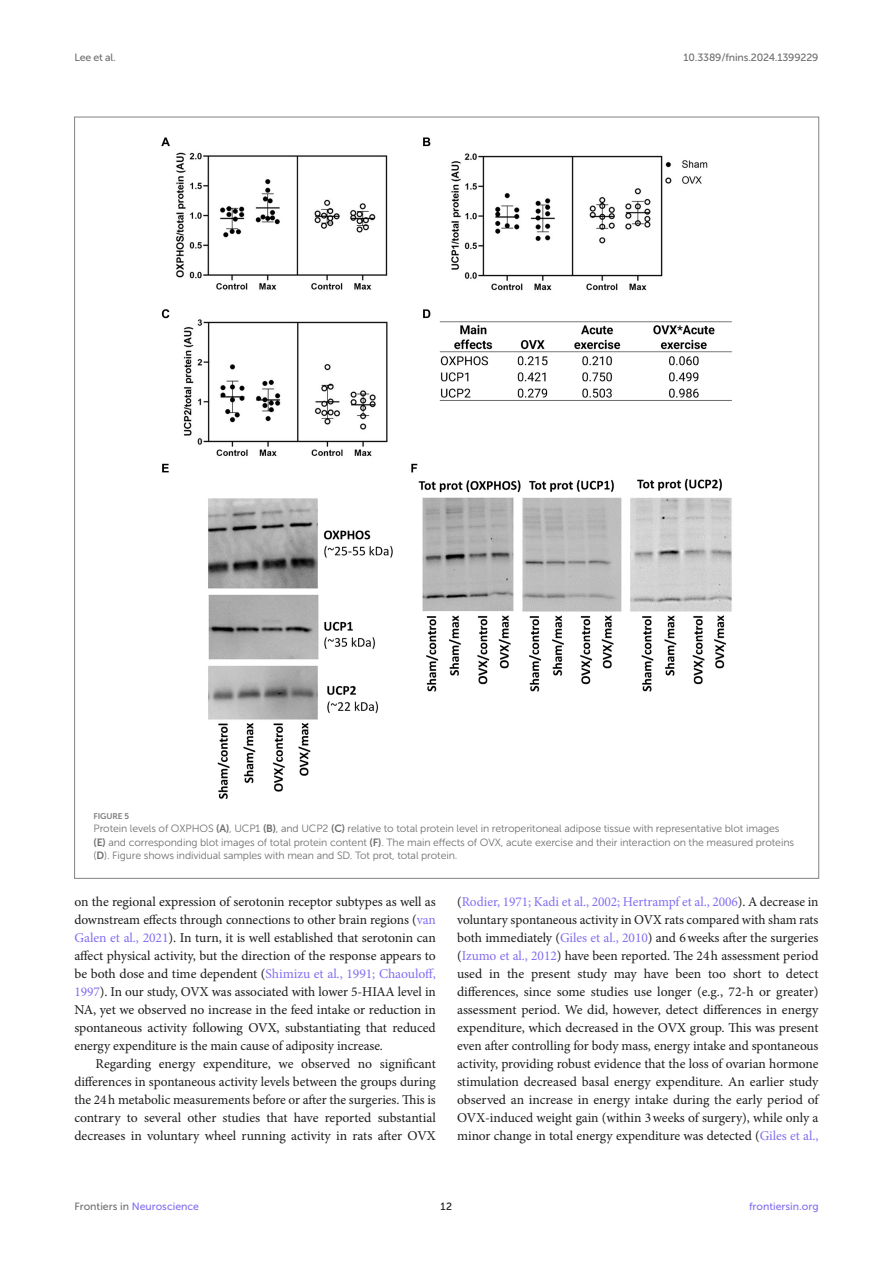
<style>
.page{position:relative;width:893px;height:1263px;background:#fff}
.page>*{position:absolute;margin:0;border:0;box-sizing:border-box;transform-origin:0 0}
.TEXT{font:13.5px/18px "Minion Pro";letter-spacing:-.005em;color:#1b1c1b;text-align:justify}
.FIG_LEG{font:10.5px/13.5px "Museo Sans 300";letter-spacing:-.01em;color:#706f70}
.t1{font:10.5px "Museo Sans 500";color:#856df0}
.t2{font:10.5px "Museo Sans 500";letter-spacing:-.015em;color:#706f70}
.t3{font:10.5px "Museo Sans 500";color:#1b1c1b}
.FIG_HD{font:8.25px "Museo Sans 700";letter-spacing:-.01em;color:#7e7f7f}
.s1{font-family:"Museo Sans 700"}
.s2{color:#856df0}
.s3{color:#706f70}
</style>
<div class="page">
<img style="left:161px;top:137px;width:571px;height:662px">
<p class="t2" style="left:74px;top:51px;width:43px">Lee et al.</p>
<p class="t2" style="left:684px;top:51px;width:136px">10.3389/fnins.2024.1399229</p>
<p class="FIG_HD" style="left:94px;top:811px;width:37px">FIGURE 5</p>
<p class="FIG_LEG" style="left:94px;top:822px;width:702px">Protein levels of OXPHOS <span class="s1">(A)</span>, UCP1 <span class="s1">(B)</span>, and UCP2 <span class="s1">(C)</span> relative to total protein level in retroperitoneal adipose tissue with representative blot images <span class="s1">(E)</span> and corresponding blot images of total protein content <span class="s1">(F)</span>. The main effects of OVX, acute exercise and their interaction on the measured proteins (<span class="s1">D</span>). Figure shows individual samples with mean and SD. Tot prot, total protein.</p>
<p class="TEXT" style="left:74px;top:893px;width:363px">on the regional expression of serotonin receptor subtypes as well as downstream effects through connections to other brain regions (<span class="s2">van Galen et al., 2021</span>). In turn, it is well established that serotonin can affect physical activity, but the direction of the response appears to be both dose and time dependent (<span class="s2">Shimizu et al., 1991; Chaouloff, 1997</span>). In our study, OVX was associated with lower 5-HIAA level in NA, yet we observed no increase in the feed intake or reduction in spontaneous activity following OVX, substantiating that reduced energy expenditure is the main cause of adiposity increase.</p>
<p class="TEXT" style="left:74px;top:1055px;width:363px;text-indent:21px">Regarding energy expenditure, we observed no significant differences in spontaneous activity levels between the groups during the 24h metabolic measurements before or after the surgeries. This is contrary to several other studies that have reported substantial decreases in voluntary wheel running activity in rats after OVX</p>
<p class="TEXT" style="left:457px;top:893px;width:363px">(<span class="s2">Rodier, 1971; Kadi et al., 2002; Hertrampf et al., 2006</span>). A decrease in voluntary spontaneous activity in OVX rats compared with sham rats both immediately (<span class="s2">Giles et al., 2010</span>) and 6weeks after the surgeries (<span class="s2">Izumo et al., 2012</span>) have been reported. The 24h assessment period used in the present study may have been too short to detect differences, since some studies use longer (e.g., 72-h or greater) assessment period. We did, however, detect differences in energy expenditure, which decreased in the OVX group. This was present even after controlling for body mass, energy intake and spontaneous activity, providing robust evidence that the loss of ovarian hormone stimulation decreased basal energy expenditure. An earlier study observed an increase in energy intake during the early period of OVX-induced weight gain (within 3weeks of surgery), while only a minor change in total energy expenditure was detected (<span class="s2">Giles et al.,</span></p>
<p class="t1" style="left:74px;top:1200px;width:126px"><span class="s3">Frontiers in</span> Neuroscience</p>
<p class="t3" style="left:441px;top:1200px;width:13px">12</p>
<p class="t1" style="left:749px;top:1200px;width:71px">frontiersin.org</p>
</div>
